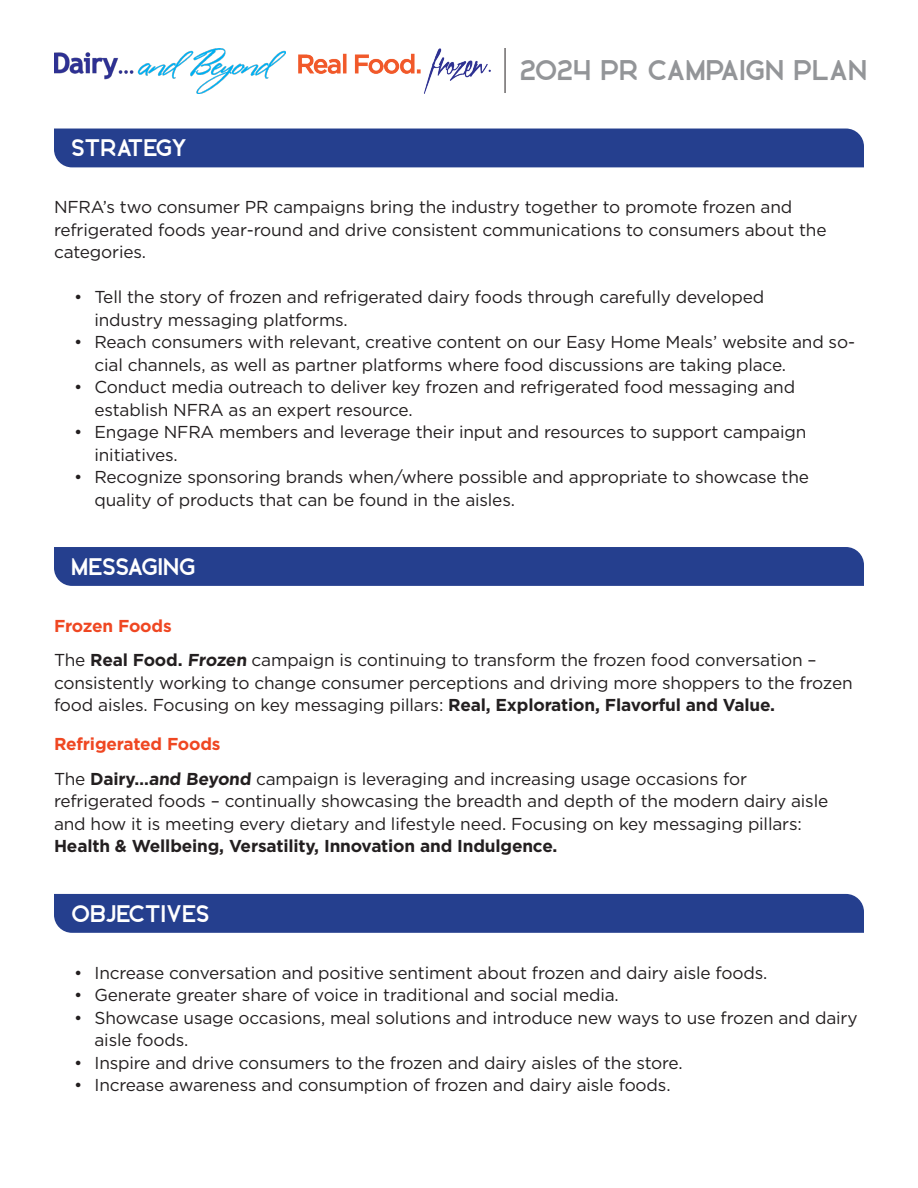
<style>
.page{position:relative;width:918px;height:1188px;background:#fff}
.page>*{position:absolute;margin:0;border:0;box-sizing:border-box;transform-origin:0 0}
.t1{font:28.5px "Bronx";letter-spacing:-.005em;color:#939598}
.t2{font:24px "Bronx";letter-spacing:-.015em;color:#fff}
.t3{font:17.25px/22.5px "Gotham";letter-spacing:-.01em;color:#231f20}
.t4{font:700 17.25px "Gotham";letter-spacing:-.01em;color:#ef4722}
.s1{font-weight:700}
</style>
<div class="page">
<img style="left:298px;top:49px;width:193px;height:45px">
<img style="left:54px;top:48px;width:232px;height:46px">
<div style="left:54px;top:129px;width:810px;height:38px;background:#253f8e"></div>
<hr style="left:505px;top:48px;width:1px;height:45px;background:#231f20">
<div style="left:54px;top:547px;width:810px;height:39px;background:#253f8e"></div>
<div style="left:54px;top:894px;width:810px;height:39px;background:#253f8e"></div>
<p class="t2" style="left:71px;top:134px;width:117px">STRATEGY</p>
<p class="t1" style="left:520px;top:54px;width:349px">2024 PR CAMPAIGN PLAN</p>
<p class="t3" style="left:54px;top:195px;width:774px">NFRA’s two consumer PR campaigns bring the industry together to promote frozen and refrigerated foods year-round and drive consistent communications to consumers about the categories.</p>
<p class="t3" style="left:94px;top:285px;width:671px;text-indent:-20px">• Tell the story of frozen and refrigerated dairy foods through carefully developed industry messaging platforms.</p>
<p class="t3" style="left:94px;top:330px;width:762px;text-indent:-20px">• Reach consumers with relevant, creative content on our Easy Home Meals’ website and so&shy;cial channels, as well as partner platforms where food discussions are taking place.</p>
<p class="t3" style="left:94px;top:375px;width:702px;text-indent:-20px">• Conduct media outreach to deliver key frozen and refrigerated food messaging and establish NFRA as an expert resource.</p>
<p class="t3" style="left:94px;top:420px;width:713px;text-indent:-20px">• Engage NFRA members and leverage their input and resources to support campaign initiatives.</p>
<p class="t3" style="left:94px;top:465px;width:716px;text-indent:-20px">• Recognize sponsoring brands when/where possible and appropriate to showcase the quality of products that can be found in the aisles.</p>
<p class="t2" style="left:71px;top:553px;width:126px">MESSAGING</p>
<p class="t4" style="left:54px;top:614px;width:119px">Frozen Foods</p>
<p class="t3" style="left:54px;top:648px;width:800px">The <span class="s1">Real Food. Frozen</span> campaign is continuing to transform the frozen food conversation – consistently working to change consumer perceptions and driving more shoppers to the frozen food aisles. Focusing on key messaging pillars: <span class="s1">Real, Exploration, Flavorful and Value.</span></p>
<p class="t4" style="left:54px;top:733px;width:168px">Refrigerated Foods</p>
<p class="t3" style="left:54px;top:767px;width:776px">The <span class="s1">Dairy…and Beyond</span> campaign is leveraging and increasing usage occasions for refrigerated foods – continually showcasing the breadth and depth of the modern dairy aisle and how it is meeting every dietary and lifestyle need. Focusing on key messaging pillars:<br><span class="s1">Health &amp; Wellbeing, Versatility, Innovation and Indulgence.</span></p>
<p class="t2" style="left:71px;top:900px;width:140px">OBJECTIVES</p>
<p class="t3" style="left:74px;top:961px;width:695px">• Increase conversation and positive sentiment about frozen and dairy aisle foods.</p>
<p class="t3" style="left:74px;top:983px;width:546px">• Generate greater share of voice in traditional and social media.</p>
<p class="t3" style="left:94px;top:1006px;width:765px;text-indent:-20px">• Showcase usage occasions, meal solutions and introduce new ways to use frozen and dairy aisle foods.</p>
<p class="t3" style="left:74px;top:1051px;width:610px">• Inspire and drive consumers to the frozen and dairy aisles of the store.</p>
<p class="t3" style="left:74px;top:1073px;width:598px">• Increase awareness and consumption of frozen and dairy aisle foods.</p>
</div>
